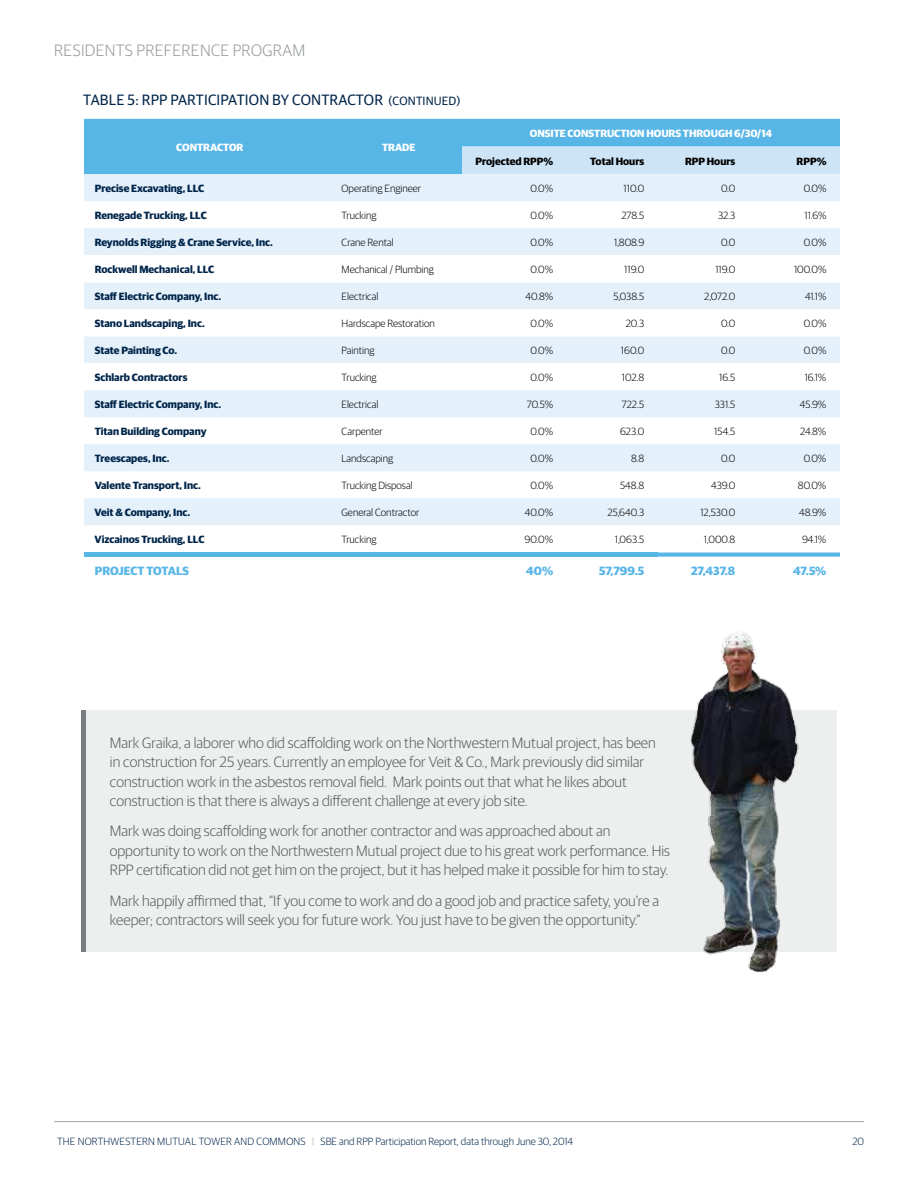
<style>
.page{position:relative;width:918px;height:1188px;background:#fff}
.page>*{position:absolute;margin:0;border:0;box-sizing:border-box;transform-origin:0 0}
.t1{font:300 16.5px "Guardian Sans";letter-spacing:.02em;color:#92979a}
.t2{font:300 15px/19.5px "Guardian Sans";color:#58595b}
.t3{font:15px "Guardian Sans";letter-spacing:.01em;color:#00254a}
.t4{font:700 12px "Guardian Sans";letter-spacing:-.005em;color:#58b6e7}
.t5{font:300 10.5px "Guardian Sans";color:#000}
.t6{font:700 10.5px "Guardian Sans";color:#00254a}
.t7{font:300 10.5px "Guardian Sans";color:#00254a}
.t8{font:700 10.5px "Guardian Sans";color:#fff}
.t9{font:700 10.5px "Guardian Sans";color:#000}
.s1{font-size:12px}
.s2{color:#a0a3a8}
</style>
<div class="page">
<hr style="left:54px;top:1121px;width:810px;height:1px;background:#a0a3a8">
<div style="left:81px;top:711px;width:756px;height:241px;background:#edeeee"></div>
<img style="left:674px;top:632px;width:133px;height:340px">
<hr style="left:81px;top:711px;width:4px;height:241px;background:#797d82">
<div style="left:84px;top:119px;width:756px;height:55px;background:#58b6e7"></div>
<div style="left:462px;top:147px;width:378px;height:27px;background:#cde4f6"></div>
<div style="left:84px;top:174px;width:756px;height:27px;background:#e4f0fa"></div>
<div style="left:84px;top:228px;width:756px;height:27px;background:#e4f0fa"></div>
<svg style="left:84px;top:282px;width:756px;height:275px"></svg>
<div style="left:84px;top:552px;width:574px;height:5px;background:#58b6e7"></div>
<p class="t1" style="left:54px;top:39px;width:253px">RESIDENTS PREFERENCE PROGRAM</p>
<p class="t3" style="left:83px;top:89px;width:379px">TABLE 5: RPP PARTICIPATION BY CONTRACTOR <span class="s1">(CONTINUED)</span></p>
<p class="t8" style="left:176px;top:139px;width:69px">CONTRACTOR</p>
<p class="t8" style="left:382px;top:139px;width:35px">TRADE</p>
<p class="t8" style="left:530px;top:125px;width:244px">ONSITE CONSTRUCTION HOURS THROUGH 6/30/14</p>
<p class="t9" style="left:475px;top:153px;width:79px">Projected RPP%</p>
<p class="t9" style="left:590px;top:153px;width:56px">Total Hours</p>
<p class="t9" style="left:685px;top:153px;width:52px">RPP Hours</p>
<p class="t9" style="left:797px;top:153px;width:31px">RPP%</p>
<p class="t6" style="left:95px;top:180px;width:111px">Precise Excavating, LLC</p>
<p class="t5" style="left:342px;top:181px;width:81px">Operating Engineer</p>
<p class="t5" style="left:531px;top:181px;width:24px">0.0%</p>
<p class="t5" style="left:624px;top:181px;width:22px">110.0</p>
<p class="t5" style="left:721px;top:181px;width:16px">0.0</p>
<p class="t5" style="left:804px;top:181px;width:24px">0.0%</p>
<p class="t6" style="left:95px;top:207px;width:113px">Renegade Trucking, LLC</p>
<p class="t5" style="left:342px;top:208px;width:36px">Trucking</p>
<p class="t5" style="left:531px;top:208px;width:24px">0.0%</p>
<p class="t5" style="left:622px;top:208px;width:24px">278.5</p>
<p class="t5" style="left:718px;top:208px;width:19px">32.3</p>
<p class="t5" style="left:805px;top:208px;width:23px">11.6%</p>
<p class="t6" style="left:95px;top:234px;width:180px">Reynolds Rigging &amp; Crane Service, Inc.</p>
<p class="t5" style="left:342px;top:235px;width:54px">Crane Rental</p>
<p class="t5" style="left:531px;top:235px;width:24px">0.0%</p>
<p class="t5" style="left:614px;top:235px;width:32px">1,808.9</p>
<p class="t5" style="left:721px;top:235px;width:16px">0.0</p>
<p class="t5" style="left:804px;top:235px;width:24px">0.0%</p>
<p class="t6" style="left:95px;top:261px;width:121px">Rockwell Mechanical, LLC</p>
<p class="t5" style="left:342px;top:262px;width:94px">Mechanical / Plumbing</p>
<p class="t5" style="left:531px;top:262px;width:24px">0.0%</p>
<p class="t5" style="left:624px;top:262px;width:22px">119.0</p>
<p class="t5" style="left:715px;top:262px;width:22px">119.0</p>
<p class="t5" style="left:794px;top:262px;width:34px">100.0%</p>
<p class="t6" style="left:95px;top:288px;width:128px">Staff Electric Company, Inc.</p>
<p class="t5" style="left:342px;top:289px;width:38px">Electrical</p>
<p class="t5" style="left:526px;top:289px;width:29px">40.8%</p>
<p class="t5" style="left:614px;top:289px;width:32px">5,038.5</p>
<p class="t5" style="left:704px;top:289px;width:33px">2,072.0</p>
<p class="t5" style="left:805px;top:289px;width:23px">41.1%</p>
<p class="t6" style="left:95px;top:315px;width:112px">Stano Landscaping, Inc.</p>
<p class="t5" style="left:342px;top:316px;width:95px">Hardscape Restoration</p>
<p class="t5" style="left:531px;top:316px;width:24px">0.0%</p>
<p class="t5" style="left:626px;top:316px;width:20px">20.3</p>
<p class="t5" style="left:721px;top:316px;width:16px">0.0</p>
<p class="t5" style="left:804px;top:316px;width:24px">0.0%</p>
<p class="t6" style="left:95px;top:342px;width:84px">State Painting Co.</p>
<p class="t5" style="left:342px;top:343px;width:34px">Painting</p>
<p class="t5" style="left:531px;top:343px;width:24px">0.0%</p>
<p class="t5" style="left:621px;top:343px;width:25px">160.0</p>
<p class="t5" style="left:721px;top:343px;width:16px">0.0</p>
<p class="t5" style="left:804px;top:343px;width:24px">0.0%</p>
<p class="t6" style="left:95px;top:369px;width:94px">Schlarb Contractors</p>
<p class="t5" style="left:342px;top:370px;width:36px">Trucking</p>
<p class="t5" style="left:531px;top:370px;width:24px">0.0%</p>
<p class="t5" style="left:622px;top:370px;width:24px">102.8</p>
<p class="t5" style="left:719px;top:370px;width:18px">16.5</p>
<p class="t5" style="left:805px;top:370px;width:23px">16.1%</p>
<p class="t6" style="left:95px;top:396px;width:128px">Staff Electric Company, Inc.</p>
<p class="t5" style="left:342px;top:397px;width:38px">Electrical</p>
<p class="t5" style="left:527px;top:397px;width:28px">70.5%</p>
<p class="t5" style="left:622px;top:397px;width:24px">722.5</p>
<p class="t5" style="left:715px;top:397px;width:22px">331.5</p>
<p class="t5" style="left:800px;top:397px;width:28px">45.9%</p>
<p class="t6" style="left:95px;top:423px;width:113px">Titan Building Company</p>
<p class="t5" style="left:342px;top:424px;width:43px">Carpenter</p>
<p class="t5" style="left:531px;top:424px;width:24px">0.0%</p>
<p class="t5" style="left:620px;top:424px;width:25px">623.0</p>
<p class="t5" style="left:714px;top:424px;width:23px">154.5</p>
<p class="t5" style="left:800px;top:424px;width:28px">24.8%</p>
<p class="t6" style="left:95px;top:450px;width:76px">Treescapes, Inc.</p>
<p class="t5" style="left:342px;top:451px;width:53px">Landscaping</p>
<p class="t5" style="left:531px;top:451px;width:24px">0.0%</p>
<p class="t5" style="left:631px;top:451px;width:15px">8.8</p>
<p class="t5" style="left:721px;top:451px;width:16px">0.0</p>
<p class="t5" style="left:804px;top:451px;width:24px">0.0%</p>
<p class="t6" style="left:95px;top:477px;width:108px">Valente Transport, Inc.</p>
<p class="t5" style="left:342px;top:478px;width:73px">Trucking Disposal</p>
<p class="t5" style="left:531px;top:478px;width:24px">0.0%</p>
<p class="t5" style="left:620px;top:478px;width:26px">548.8</p>
<p class="t5" style="left:711px;top:478px;width:26px">439.0</p>
<p class="t5" style="left:798px;top:478px;width:30px">80.0%</p>
<p class="t6" style="left:95px;top:504px;width:97px">Veit &amp; Company, Inc.</p>
<p class="t5" style="left:342px;top:505px;width:79px">General Contractor</p>
<p class="t5" style="left:525px;top:505px;width:30px">40.0%</p>
<p class="t5" style="left:608px;top:505px;width:38px">25,640.3</p>
<p class="t5" style="left:700px;top:505px;width:36px">12,530.0</p>
<p class="t5" style="left:799px;top:505px;width:29px">48.9%</p>
<p class="t6" style="left:95px;top:531px;width:111px">Vizcainos Trucking, LLC</p>
<p class="t5" style="left:341px;top:532px;width:36px">Trucking</p>
<p class="t5" style="left:525px;top:532px;width:30px">90.0%</p>
<p class="t5" style="left:615px;top:532px;width:31px">1,063.5</p>
<p class="t5" style="left:704px;top:532px;width:33px">1,000.8</p>
<p class="t5" style="left:802px;top:532px;width:26px">94.1%</p>
<p class="t4" style="left:95px;top:562px;width:96px">PROJECT TOTALS</p>
<p class="t4" style="left:526px;top:562px;width:29px">40%</p>
<p class="t4" style="left:599px;top:562px;width:47px">57,799.5</p>
<p class="t4" style="left:691px;top:562px;width:46px">27,437.8</p>
<p class="t4" style="left:793px;top:562px;width:35px">47.5%</p>
<p class="t2" style="left:110px;top:732px;width:548px">Mark Graika, a laborer who did scaffolding work on the Northwestern Mutual project, has been in construction for 25 years. Currently an employee for Veit &amp; Co., Mark previously did similar construction work in the asbestos removal field. Mark points out that what he likes about construction is that there is always a different challenge at every job site.</p>
<p class="t2" style="left:110px;top:820px;width:562px">Mark was doing scaffolding work for another contractor and was approached about an opportunity to work on the Northwestern Mutual project due to his great work performance. His<br>RPP certification did not get him on the project, but it has helped make it possible for him to stay.</p>
<p class="t2" style="left:110px;top:890px;width:551px">Mark happily affirmed that, “If you come to work and do a good job and practice safety, you’re a keeper; contractors will seek you for future work. You just have to be given the opportunity.”</p>
<p class="t7" style="left:57px;top:1134px;width:518px">THE NORTHWESTERN MUTUAL TOWER AND COMMONS <span class="s2">|</span> SBE and RPP Participation Report, data through June 30, 2014</p>
<p class="t7" style="left:852px;top:1134px;width:13px">20</p>
</div>
